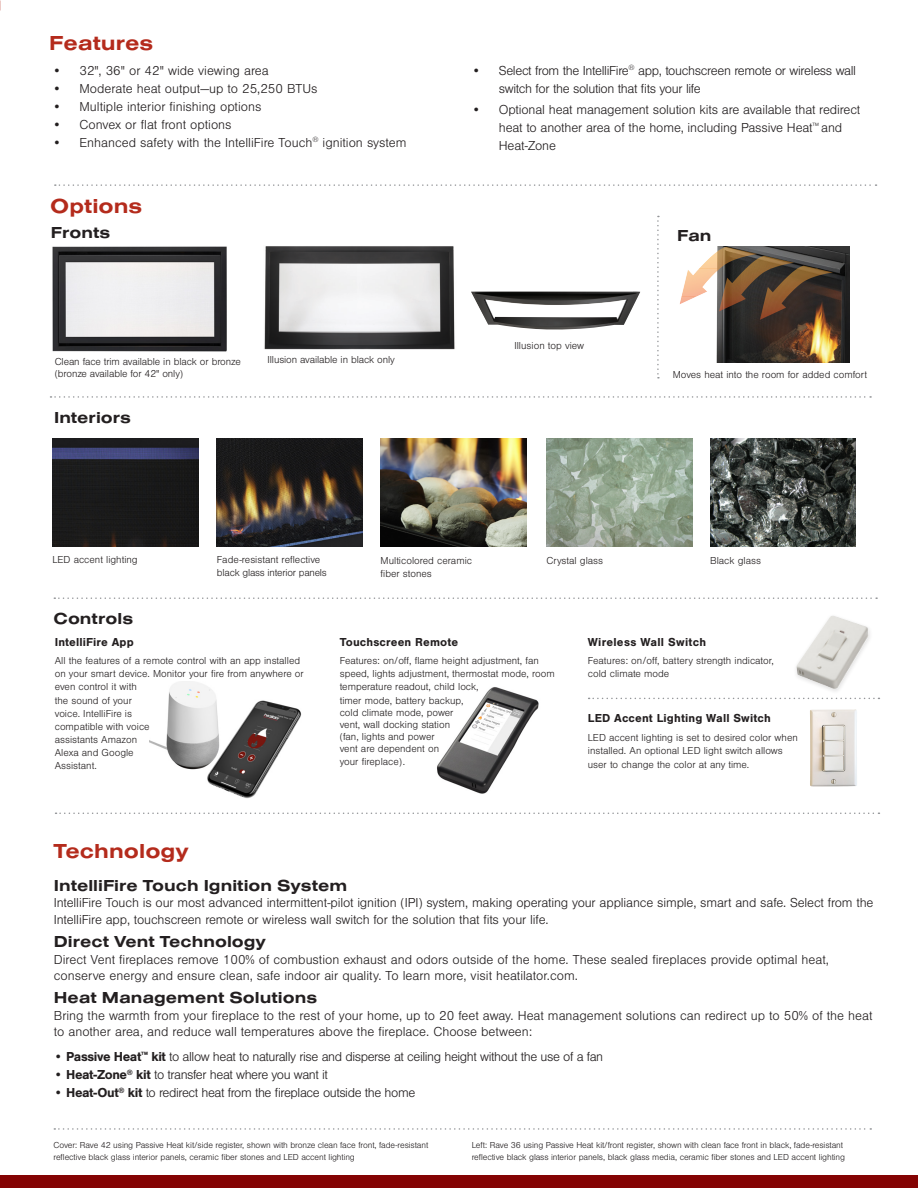
<style>
.page{position:relative;width:918px;height:1188px;background:#fff}
.page>*{position:absolute;margin:0;border:0;box-sizing:border-box;transform-origin:0 0}
.t1{font:700 21px "Nimbus San Ext";color:#b42b1c}
.Option_Accessory_Cat{font:700 16.5px "Nimbus San Ext";color:#231f20}
.t2{font:300 13.5px/18px "Nimbus San";letter-spacing:-.01em;color:#231f20}
.t3{font:300 13.5px "Nimbus San";letter-spacing:-.03em;color:#231f20}
.t4{font:700 12px "Nimbus San";letter-spacing:.01em;color:#231f20}
.Caption_-_white{font:300 10.5px/12.6px "Nimbus San";color:#231f20}
.Caption_-_white-2{font:300 10.5px "Nimbus San";letter-spacing:-.02em;color:#231f20}
.t5{font:300 9px/12px "Nimbus San";letter-spacing:-.01em;color:#231f20}
.s1{font-weight:700}
</style>
<div class="page">
<div style="left:0;top:1175px;width:918px;height:13px;background:#840303"></div>
<svg style="left:55px;top:184px;width:822px;height:2px"></svg>
<svg style="left:51px;top:396px;width:820px;height:2px"></svg>
<img style="left:710px;top:439px;width:146px;height:108px">
<img style="left:546px;top:438px;width:146px;height:109px">
<svg style="left:54px;top:1128px;width:817px;height:2px"></svg>
<svg style="left:54px;top:597px;width:823px;height:2px"></svg>
<img style="left:53px;top:438px;width:146px;height:108px">
<img style="left:217px;top:438px;width:146px;height:109px">
<img style="left:381px;top:438px;width:145px;height:109px">
<img style="left:52px;top:246px;width:175px;height:106px">
<img style="left:471px;top:292px;width:169px;height:38px">
<img style="left:264px;top:246px;width:191px;height:104px">
<svg style="left:56px;top:813px;width:823px;height:1px"></svg>
<svg style="left:657px;top:216px;width:2px;height:163px"></svg>
<img style="left:437px;top:687px;width:102px;height:107px">
<img style="left:796px;top:616px;width:73px;height:73px">
<img style="left:150px;top:681px;width:152px;height:118px">
<img style="left:810px;top:709px;width:47px;height:77px">
<svg style="left:589px;top:698px;width:290px;height:1px"></svg>
<img style="left:679px;top:246px;width:170px;height:116px">
<p class="t1" style="left:49px;top:28px;width:106px">Features</p>
<p class="t2" style="left:53px;top:62px;width:218px">• 32", 36" or 42" wide viewing area</p>
<p class="t2" style="left:53px;top:80px;width:267px">• Moderate heat output—up to 25,250 BTUs</p>
<p class="t2" style="left:53px;top:98px;width:210px">• Multiple interior finishing options</p>
<p class="t2" style="left:53px;top:116px;width:181px">• Convex or flat front options</p>
<p class="t2" style="left:53px;top:134px;width:355px">• Enhanced safety with the IntelliFire Touch<sup>®</sup> ignition system</p>
<p class="t2" style="left:499px;top:62px;width:359px;text-indent:-27px">• Select from the IntelliFire<sup>®</sup> app, touchscreen remote or wireless wall switch for the solution that fits your life</p>
<p class="t2" style="left:499px;top:101px;width:363px;text-indent:-27px">• Optional heat management solution kits are available that redirect heat to another area of the home, including Passive Heat<sup>™</sup> and<br>Heat-Zone</p>
<p class="t1" style="left:50px;top:192px;width:94px">Options</p>
<p class="Option_Accessory_Cat" style="left:51px;top:222px;width:61px">Fronts</p>
<p class="Option_Accessory_Cat" style="left:677px;top:225px;width:36px">Fan</p>
<p class="Caption_-_white" style="left:55px;top:355px;width:188px">Clean face trim available in black or bronze (bronze available for 42" only)</p>
<p class="Caption_-_white" style="left:268px;top:354px;width:129px">Illusion available in black only</p>
<p class="Option_Accessory_Cat" style="left:54px;top:406px;width:78px">Interiors</p>
<p class="Caption_-_white" style="left:514px;top:340px;width:71px">Illusion top view</p>
<p class="Caption_-_white" style="left:673px;top:369px;width:196px">Moves heat into the room for added comfort</p>
<p class="Caption_-_white" style="left:52px;top:553px;width:87px">LED accent lighting</p>
<p class="Option_Accessory_Cat" style="left:54px;top:608px;width:81px">Controls</p>
<p class="Caption_-_white" style="left:217px;top:554px;width:105px">Fade-resistant reflective</p>
<p class="Caption_-_white-2" style="left:217px;top:567px;width:111px">black glass interior panels</p>
<p class="Caption_-_white" style="left:381px;top:554px;width:93px">Multicolored ceramic fiber stones</p>
<p class="Caption_-_white" style="left:546px;top:555px;width:58px">Crystal glass</p>
<p class="Caption_-_white" style="left:710px;top:555px;width:52px">Black glass</p>
<p class="t4" style="left:55px;top:635px;width:80px">IntelliFire App</p>
<p class="Caption_-_white" style="left:55px;top:654px;width:251px;line-height:13px">All the features of a remote control with an app installed on your smart device. Monitor your fire from anywhere or even control it with<br>the sound of your<br>voice. IntelliFire is<br>compatible with voice<br>assistants Amazon<br>Alexa and Google<br>Assistant.</p>
<p class="t1" style="left:54px;top:837px;width:137px">Technology</p>
<p class="t4" style="left:340px;top:635px;width:120px">Touchscreen Remote</p>
<p class="Caption_-_white" style="left:340px;top:655px;width:217px">Features: on/off, flame height adjustment, fan speed, lights adjustment, thermostat mode, room temperature readout, child lock,<br>timer mode, battery backup,<br>cold climate mode, power<br>vent, wall docking station<br>(fan, lights and power<br>vent are dependent on<br>your fireplace).</p>
<p class="t4" style="left:588px;top:635px;width:120px">Wireless Wall Switch</p>
<p class="Caption_-_white" style="left:588px;top:654px;width:188px;line-height:13px">Features: on/off, battery strength indicator, cold climate mode</p>
<p class="t4" style="left:588px;top:711px;width:184px">LED Accent Lighting Wall Switch</p>
<p class="Caption_-_white" style="left:588px;top:731px;width:212px;line-height:13.5px">LED accent lighting is set to desired color when installed. An optional LED light switch allows user to change the color at any time.</p>
<p class="Option_Accessory_Cat" style="left:54px;top:874px;width:295px">IntelliFire Touch Ignition System</p>
<p class="t2" style="left:54px;top:895px;width:821px;line-height:16.5px">IntelliFire Touch is our most advanced intermittent-pilot ignition (IPI) system, making operating your appliance simple, smart and safe. Select from the<br>IntelliFire app, touchscreen remote or wireless wall switch for the solution that fits your life.</p>
<p class="Option_Accessory_Cat" style="left:54px;top:931px;width:214px">Direct Vent Technology</p>
<p class="t2" style="left:54px;top:951px;width:777px;line-height:16.5px">Direct Vent fireplaces remove 100% of combustion exhaust and odors outside of the home. These sealed fireplaces provide optimal heat, conserve energy and ensure clean, safe indoor air quality. To learn more, visit heatilator.com.</p>
<p class="Option_Accessory_Cat" style="left:54px;top:987px;width:265px">Heat Management Solutions</p>
<p class="t2" style="left:54px;top:1008px;width:820px;line-height:16.5px">Bring the warmth from your fireplace to the rest of your home, up to 20 feet away. Heat management solutions can redirect up to 50% of the heat to another area, and reduce wall temperatures above the fireplace. Choose between:</p>
<p class="t3" style="left:54px;top:1050px;width:551px">• <span class="s1">Passive Heat</span><sup>™</sup> <span class="s1">kit</span> to allow heat to naturally rise and disperse at ceiling height without the use of a fan</p>
<p class="t3" style="left:54px;top:1068px;width:276px">• <span class="s1">Heat-Zone</span><sup>®</sup> <span class="s1">kit</span> to transfer heat where you want it</p>
<p class="t3" style="left:54px;top:1086px;width:363px">• <span class="s1">Heat-Out</span><sup>®</sup> <span class="s1">kit</span> to redirect heat from the fireplace outside the home</p>
<p class="t5" style="left:54px;top:1140px;width:376px">Cover: Rave 42 using Passive Heat kit/side register, shown with bronze clean face front, fade-resistant reflective black glass interior panels, ceramic fiber stones and LED accent lighting</p>
<p class="t5" style="left:472px;top:1140px;width:375px">Left: Rave 36 using Passive Heat kit/front register, shown with clean face front in black, fade-resistant reflective black glass interior panels, black glass media, ceramic fiber stones and LED accent lighting</p>
</div>
